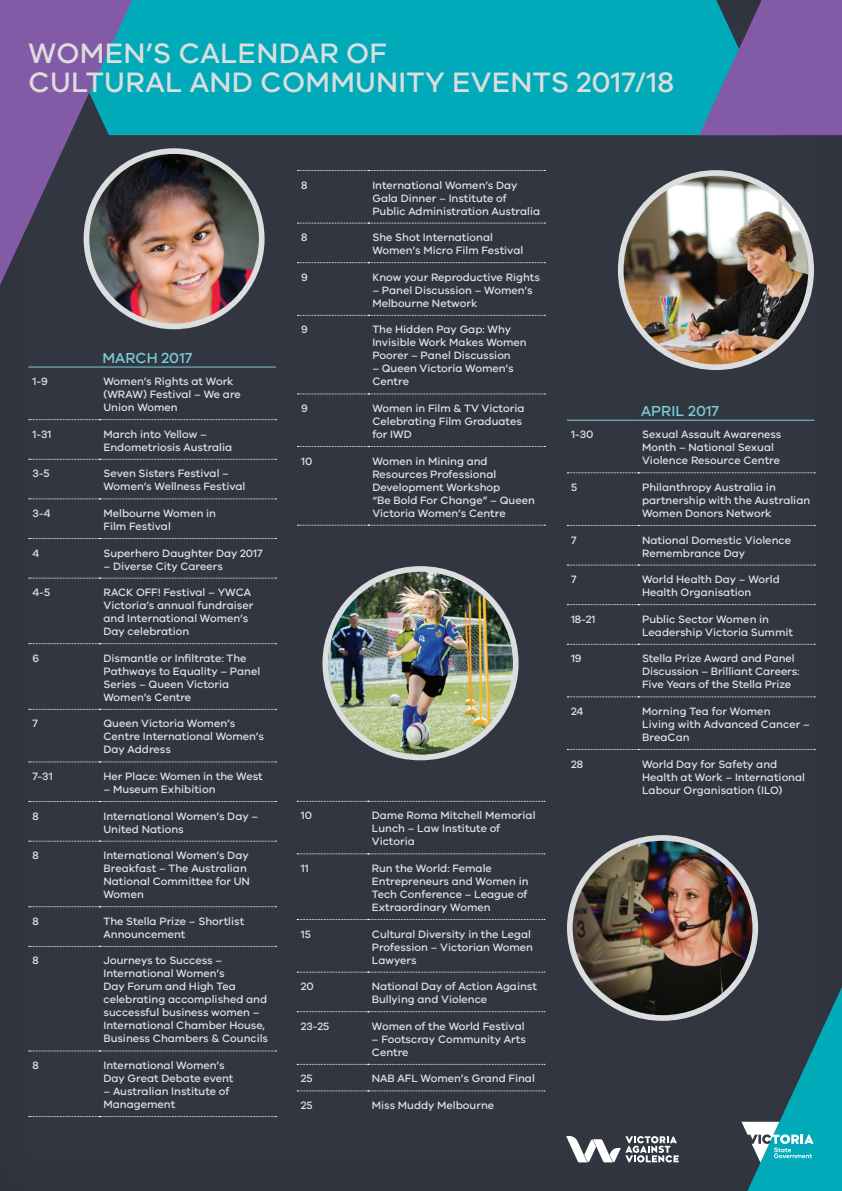
<style>
.page{position:relative;width:842px;height:1191px;background:#323640}
.page>*{position:absolute;margin:0;border:0;box-sizing:border-box;transform-origin:0 0}
.t1{font:500 29px/29px "VIC";letter-spacing:.01em;color:#dcdddf}
.Month{font:500 15px "VIC";letter-spacing:.005em;color:#7bcdd5}
.t2{font:500 11px/13px "VIC";color:#e1e2e4}
</style>
<div class="page">
<div style="left:139px;top:0;width:559px;height:136px;background:#00aab8"></div>
<svg style="left:0;top:0;width:139px;height:322px"></svg>
<svg style="left:698px;top:0;width:144px;height:136px;background:#6565a1"></svg>
<svg style="left:29px;top:419px;width:248px;height:1px"></svg>
<svg style="left:29px;top:459px;width:248px;height:1px"></svg>
<svg style="left:29px;top:498px;width:248px;height:1px"></svg>
<svg style="left:29px;top:538px;width:248px;height:1px"></svg>
<svg style="left:29px;top:578px;width:248px;height:1px"></svg>
<svg style="left:29px;top:643px;width:248px;height:1px"></svg>
<svg style="left:29px;top:709px;width:248px;height:1px"></svg>
<svg style="left:29px;top:761px;width:248px;height:1px"></svg>
<svg style="left:29px;top:801px;width:248px;height:1px"></svg>
<svg style="left:29px;top:840px;width:248px;height:1px"></svg>
<svg style="left:29px;top:906px;width:248px;height:1px"></svg>
<svg style="left:29px;top:946px;width:248px;height:1px"></svg>
<svg style="left:29px;top:1050px;width:248px;height:1px"></svg>
<svg style="left:29px;top:1116px;width:248px;height:1px"></svg>
<hr style="left:28px;top:367px;width:71px;height:1px;background:#7bcdd5">
<hr style="left:99px;top:367px;width:177px;height:1px;background:#7bcdd5">
<svg style="left:298px;top:170px;width:247px;height:1px"></svg>
<svg style="left:298px;top:223px;width:247px;height:1px"></svg>
<svg style="left:298px;top:262px;width:247px;height:1px"></svg>
<svg style="left:298px;top:315px;width:247px;height:1px"></svg>
<svg style="left:298px;top:393px;width:247px;height:1px"></svg>
<svg style="left:298px;top:446px;width:247px;height:1px"></svg>
<svg style="left:298px;top:525px;width:247px;height:1px"></svg>
<hr style="left:567px;top:420px;width:71px;height:1px;background:#7bcdd5">
<hr style="left:638px;top:420px;width:176px;height:1px;background:#7bcdd5">
<svg style="left:567px;top:472px;width:248px;height:1px"></svg>
<svg style="left:567px;top:525px;width:248px;height:1px"></svg>
<svg style="left:567px;top:564px;width:248px;height:1px"></svg>
<svg style="left:567px;top:604px;width:248px;height:1px"></svg>
<svg style="left:567px;top:644px;width:248px;height:1px"></svg>
<svg style="left:567px;top:696px;width:248px;height:1px"></svg>
<svg style="left:567px;top:749px;width:248px;height:1px"></svg>
<img style="left:570px;top:838px;width:185px;height:180px">
<div style="left:567px;top:835px;width:191px;height:185px;border:6px solid #dcdddf;border-radius:50%"></div>
<svg style="left:297px;top:801px;width:248px;height:1px"></svg>
<svg style="left:297px;top:853px;width:248px;height:1px"></svg>
<svg style="left:297px;top:919px;width:248px;height:1px"></svg>
<svg style="left:297px;top:971px;width:248px;height:1px"></svg>
<svg style="left:297px;top:1011px;width:248px;height:1px"></svg>
<svg style="left:297px;top:1064px;width:248px;height:1px"></svg>
<svg style="left:297px;top:1090px;width:248px;height:1px"></svg>
<svg style="left:740px;top:963px;width:102px;height:228px"></svg>
<img style="left:329px;top:569px;width:183px;height:188px">
<div style="left:322px;top:566px;width:197px;height:194px;border:6px solid #dcdddf;border-radius:50%"></div>
<img style="left:86px;top:151px;width:176px;height:175px;border-radius:88px">
<div style="left:84px;top:148px;width:181px;height:181px;border:6px solid #dcdddf;border-radius:50%"></div>
<img style="left:621px;top:173px;width:190px;height:194px">
<div style="left:618px;top:170px;width:196px;height:200px;border:6px solid #dcdddf;border-radius:50%"></div>
<svg style="left:566px;top:1136px;width:113px;height:26px"></svg>
<p class="t1" style="left:28px;top:38px;width:647px">WOMEN’S CALENDAR OF<br>CULTURAL AND COMMUNITY EVENTS 2017/18</p>
<p class="Month" style="left:102px;top:349px;width:91px">MARCH 2017</p>
<p class="t2" style="left:32px;top:375px;width:17px">1-9</p>
<p class="t2" style="left:103px;top:375px;width:139px">Women’s Rights at Work (WRAW) Festival – We are<br>Union Women</p>
<p class="t2" style="left:32px;top:427px;width:21px">1-31</p>
<p class="t2" style="left:103px;top:427px;width:130px">March into Yellow –<br>Endometriosis Australia</p>
<p class="t2" style="left:32px;top:467px;width:19px">3-5</p>
<p class="t2" style="left:103px;top:467px;width:143px">Seven Sisters Festival –<br>Women’s Wellness Festival</p>
<p class="t2" style="left:32px;top:506px;width:20px">3-4</p>
<p class="t2" style="left:103px;top:506px;width:114px">Melbourne Women in<br>Film Festival</p>
<p class="t2" style="left:32px;top:546px;width:8px">4</p>
<p class="t2" style="left:103px;top:546px;width:161px">Superhero Daughter Day 2017</p>
<p class="t2" style="left:103px;top:559px;width:121px">– Diverse City Careers</p>
<p class="t2" style="left:32px;top:585px;width:19px">4-5</p>
<p class="t2" style="left:103px;top:585px;width:151px">RACK OFF! Festival – YWCA<br>Victoria’s annual fundraiser and International Women’s<br>Day celebration</p>
<p class="t2" style="left:32px;top:651px;width:8px">6</p>
<p class="t2" style="left:103px;top:651px;width:158px">Dismantle or Infiltrate: The<br>Pathways to Equality – Panel<br>Series – Queen Victoria<br>Women’s Centre</p>
<p class="t2" style="left:32px;top:717px;width:7px">7</p>
<p class="t2" style="left:103px;top:717px;width:162px">Queen Victoria Women’s<br>Centre International Women’s<br>Day Address</p>
<p class="t2" style="left:32px;top:769px;width:22px">7-31</p>
<p class="t2" style="left:103px;top:769px;width:161px">Her Place: Women in the West</p>
<p class="t2" style="left:103px;top:782px;width:113px">– Museum Exhibition</p>
<p class="t2" style="left:32px;top:809px;width:8px">8</p>
<p class="t2" style="left:103px;top:809px;width:156px">International Women’s Day –<br>United Nations</p>
<p class="t2" style="left:32px;top:848px;width:8px">8</p>
<p class="t2" style="left:103px;top:848px;width:148px">International Women’s Day<br>Breakfast – The Australian<br>National Committee for UN<br>Women</p>
<p class="t2" style="left:32px;top:914px;width:8px">8</p>
<p class="t2" style="left:103px;top:914px;width:142px">The Stella Prize – Shortlist<br>Announcement</p>
<p class="t2" style="left:32px;top:954px;width:8px">8</p>
<p class="t2" style="left:103px;top:954px;width:166px">Journeys to Success –<br>International Women’s<br>Day Forum and High Tea celebrating accomplished and successful business women –<br>International Chamber House,<br>Business Chambers &amp; Councils</p>
<p class="t2" style="left:32px;top:1058px;width:8px">8</p>
<p class="t2" style="left:103px;top:1058px;width:131px">International Women’s<br>Day Great Debate event</p>
<p class="t2" style="left:103px;top:1084px;width:127px">– Australian Institute of<br>Management</p>
<p class="t2" style="left:301px;top:178px;width:8px">8</p>
<p class="t2" style="left:372px;top:178px;width:169px">International Women’s Day<br>Gala Dinner – Institute of<br>Public Administration Australia</p>
<p class="t2" style="left:301px;top:231px;width:8px">8</p>
<p class="t2" style="left:372px;top:231px;width:152px">She Shot International<br>Women’s Micro Film Festival</p>
<p class="t2" style="left:301px;top:270px;width:8px">9</p>
<p class="t2" style="left:372px;top:270px;width:169px">Know your Reproductive Rights</p>
<p class="t2" style="left:372px;top:283px;width:162px">– Panel Discussion – Women’s<br>Melbourne Network</p>
<p class="t2" style="left:301px;top:323px;width:8px">9</p>
<p class="t2" style="left:372px;top:323px;width:156px">The Hidden Pay Gap: Why<br>Invisible Work Makes Women<br>Poorer – Panel Discussion</p>
<p class="t2" style="left:372px;top:362px;width:143px">– Queen Victoria Women’s<br>Centre</p>
<p class="t2" style="left:301px;top:401px;width:8px">9</p>
<p class="t2" style="left:372px;top:401px;width:154px">Women in Film &amp; TV Victoria<br>Celebrating Film Graduates for IWD</p>
<p class="t2" style="left:301px;top:454px;width:13px">10</p>
<p class="t2" style="left:372px;top:454px;width:164px">Women in Mining and<br>Resources Professional<br>Development Workshop<br>“Be Bold For Change” – Queen<br>Victoria Women’s Centre</p>
<p class="t2" style="left:301px;top:809px;width:13px">10</p>
<p class="t2" style="left:372px;top:809px;width:165px">Dame Roma Mitchell Memorial<br>Lunch – Law Institute of<br>Victoria</p>
<p class="t2" style="left:301px;top:861px;width:9px">11</p>
<p class="t2" style="left:372px;top:861px;width:158px">Run the World: Female<br>Entrepreneurs and Women in<br>Tech Conference – League of<br>Extraordinary Women</p>
<p class="t2" style="left:301px;top:927px;width:12px">15</p>
<p class="t2" style="left:372px;top:927px;width:163px">Cultural Diversity in the Legal<br>Profession – Victorian Women<br>Lawyers</p>
<p class="t2" style="left:301px;top:979px;width:15px">20</p>
<p class="t2" style="left:372px;top:979px;width:167px">National Day of Action Against<br>Bullying and Violence</p>
<p class="t2" style="left:301px;top:1019px;width:30px">23-25</p>
<p class="t2" style="left:372px;top:1019px;width:154px">Women of the World Festival</p>
<p class="t2" style="left:372px;top:1032px;width:156px">– Footscray Community Arts<br>Centre</p>
<p class="t2" style="left:301px;top:1072px;width:13px">25</p>
<p class="t2" style="left:372px;top:1072px;width:165px">NAB AFL Women’s Grand Final</p>
<p class="t2" style="left:301px;top:1098px;width:13px">25</p>
<p class="t2" style="left:372px;top:1098px;width:124px">Miss Muddy Melbourne</p>
<p class="Month" style="left:641px;top:402px;width:79px">APRIL 2017</p>
<p class="t2" style="left:571px;top:428px;width:24px">1-30</p>
<p class="t2" style="left:642px;top:428px;width:141px">Sexual Assault Awareness<br>Month – National Sexual<br>Violence Resource Centre</p>
<p class="t2" style="left:571px;top:480px;width:8px">5</p>
<p class="t2" style="left:642px;top:480px;width:170px">Philanthropy Australia in partnership with the Australian<br>Women Donors Network</p>
<p class="t2" style="left:571px;top:533px;width:7px">7</p>
<p class="t2" style="left:642px;top:533px;width:150px">National Domestic Violence<br>Remembrance Day</p>
<p class="t2" style="left:571px;top:572px;width:7px">7</p>
<p class="t2" style="left:642px;top:572px;width:139px">World Health Day – World<br>Health Organisation</p>
<p class="t2" style="left:571px;top:612px;width:26px">18-21</p>
<p class="t2" style="left:642px;top:612px;width:152px">Public Sector Women in<br>Leadership Victoria Summit</p>
<p class="t2" style="left:571px;top:652px;width:12px">19</p>
<p class="t2" style="left:642px;top:652px;width:159px">Stella Prize Award and Panel<br>Discussion – Brilliant Careers:<br>Five Years of the Stella Prize</p>
<p class="t2" style="left:571px;top:704px;width:14px">24</p>
<p class="t2" style="left:642px;top:704px;width:169px">Morning Tea for Women<br>Living with Advanced Cancer –<br>BreaCan</p>
<p class="t2" style="left:571px;top:757px;width:14px">28</p>
<p class="t2" style="left:642px;top:757px;width:164px">World Day for Safety and<br>Health at Work – International<br>Labour Organisation (ILO)</p>
</div>
